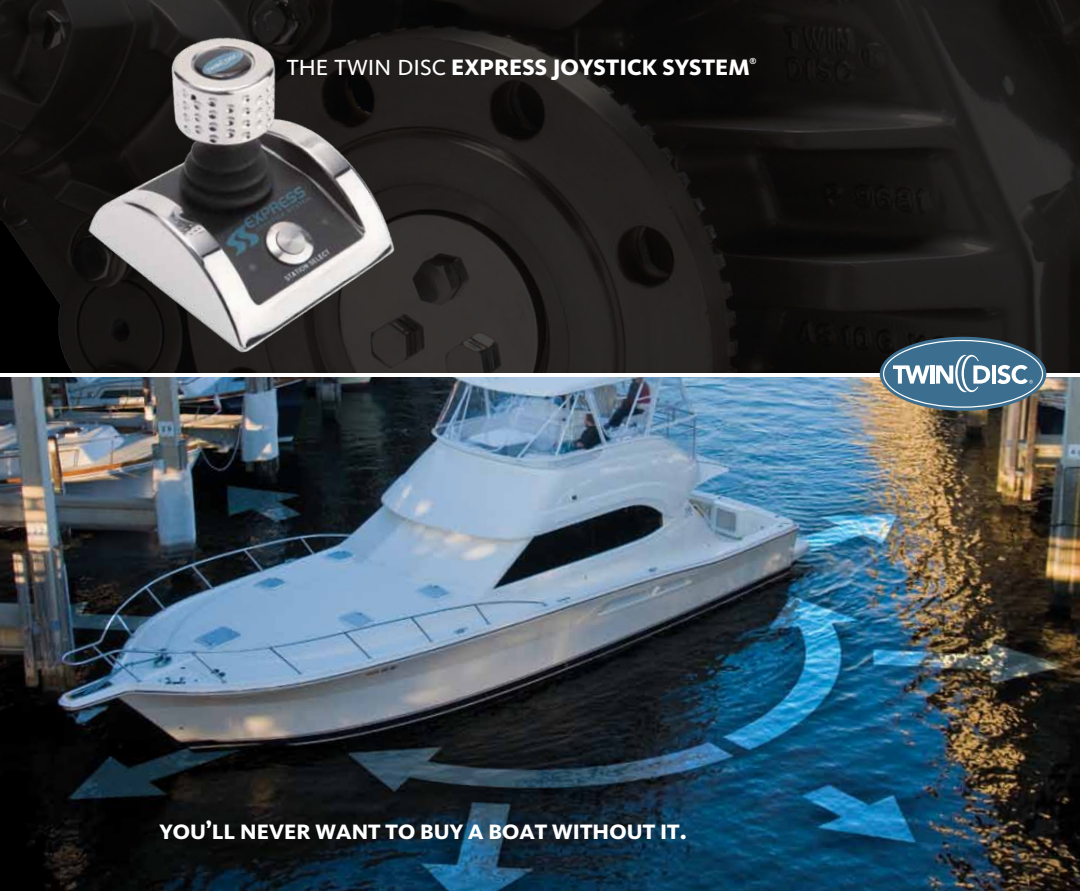
<style>
.page{position:relative;width:1080px;height:891px;background:#fff}
.page>*{position:absolute;margin:0;border:0;box-sizing:border-box;transform-origin:0 0}
.t1{font:29.55px "Kievit Bold SC";letter-spacing:-.02em;color:#fff}
.t2{font:27.45px "Kievit Bold SC";letter-spacing:-.02em;color:#fff}
.t3{font:8.4px "Kievit Bold SC";color:#fff}
.s1{font-family:"Kievit Regular SC"}
</style>
<div class="page">
<img style="left:1px;top:0;width:1079px;height:891px">
<img style="left:62px;top:16px;width:349px;height:364px">
<hr style="left:0;top:373px;width:1080px;height:3px;background:#fff">
<div style="left:880px;top:337px;width:166px;height:74px;background:#3b6e8f;border-radius:50%"></div>
<svg style="left:883px;top:340px;width:160px;height:68px"></svg>
<hr style="left:0;top:0;width:1px;height:891px;background:#3b6e8f">
<p class="t1" style="left:286px;top:47px;width:465px"><span class="s1">the twin disc</span> express joystick system</p>
<p class="t3" style="left:750px;top:56px;width:9px">®</p>
<p class="t2" style="left:159px;top:813px;width:530px">you’ll never want to buy a boat without it.</p>
</div>
